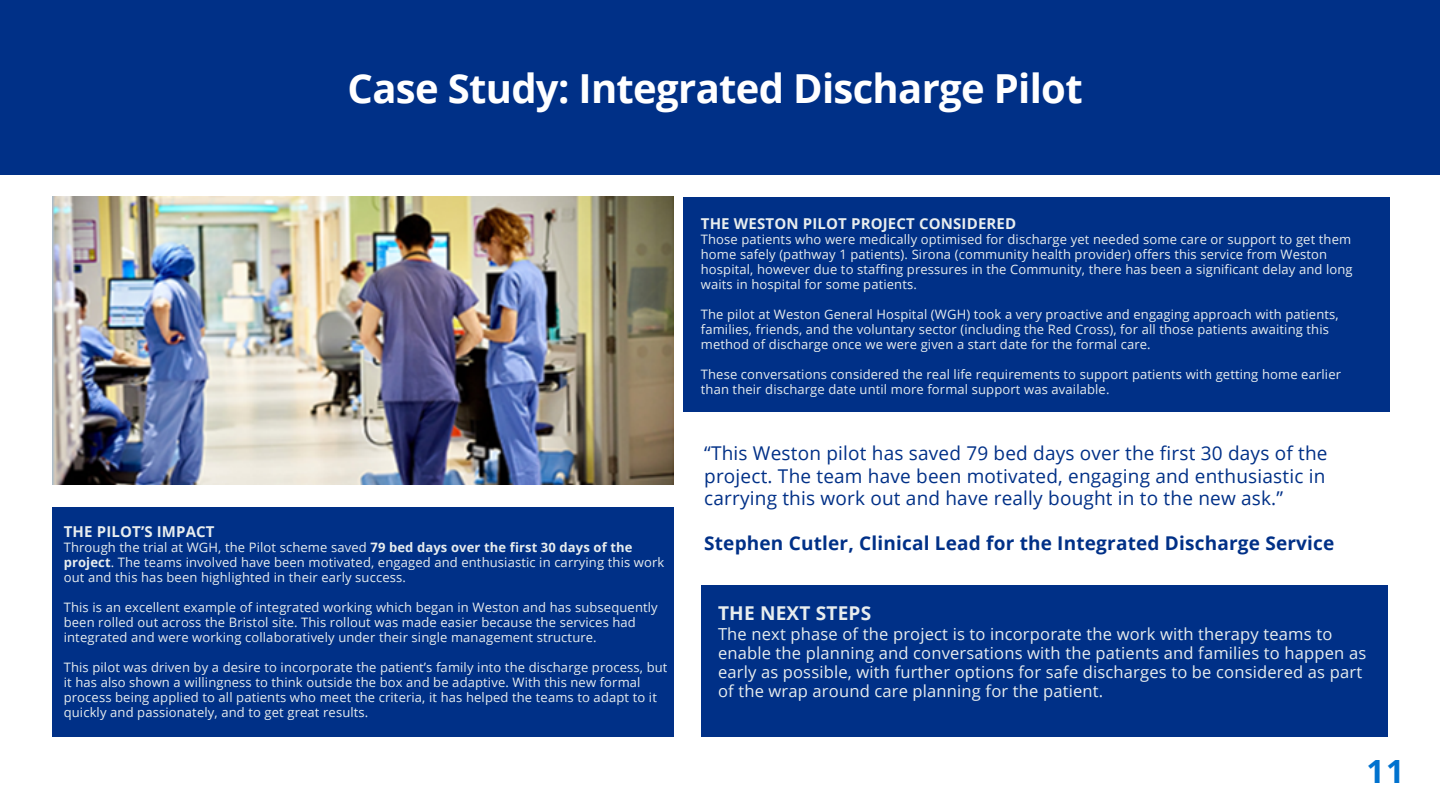
<style>
.page{position:relative;width:1440px;height:810px;background:#fff}
.page>*{position:absolute;margin:0;border:0;box-sizing:border-box;transform-origin:0 0}
.t1{font:700 40px "Open Sans";letter-spacing:-.015em;color:#fff}
.t2{font:700 32px "Open Sans";color:#0072ce}
.t3{font:700 19.1px "Open Sans";letter-spacing:.01em;color:#e8edee}
.t4{font:19px/22.5px "Open Sans";letter-spacing:.01em;color:#003087;text-align:justify}
.t5{font:700 19px "Open Sans";letter-spacing:.01em;color:#003087}
.t6{font:16.5px/19.1px "Open Sans";letter-spacing:.01em;color:#e8edee}
.t7{font:700 15px "Open Sans";letter-spacing:.01em;color:#e8edee}
.t8{font:13px/15px "Open Sans";letter-spacing:.01em;color:#e8edee}
.s1{font-weight:700}
</style>
<div class="page">
<div style="left:0;top:0;width:1439px;height:175px;background:#003087"></div>
<div style="left:683px;top:197px;width:706px;height:215px;background:#003087"></div>
<div style="left:52px;top:507px;width:621px;height:230px;background:#003087"></div>
<div style="left:701px;top:585px;width:686px;height:152px;background:#003087"></div>
<img style="left:52px;top:197px;width:621px;height:288px">
<h1 class="t1" style="left:348px;top:60px;width:737px">Case Study: Integrated Discharge Pilot</h1>
<p class="t7" style="left:64px;top:521px;width:152px">THE PILOT’S IMPACT</p>
<p class="t8" style="left:64px;top:540px;width:602px">Through the trial at WGH, the Pilot scheme saved <span class="s1">79 bed days over the first 30 days of the project</span>. The teams involved have been motivated, engaged and enthusiastic in carrying this work out and this has been highlighted in their early success.</p>
<p class="t8" style="left:64px;top:600px;width:596px">This is an excellent example of integrated working which began in Weston and has subsequently been rolled out across the Bristol site. This rollout was made easier because the services had integrated and were working collaboratively under their single management structure.</p>
<p class="t8" style="left:64px;top:660px;width:605px">This pilot was driven by a desire to incorporate the patient’s family into the discharge process, but it has also shown a willingness to think outside the box and be adaptive. With this new formal process being applied to all patients who meet the criteria, it has helped the teams to adapt to it quickly and passionately, and to get great results.</p>
<p class="t7" style="left:701px;top:213px;width:317px">THE WESTON PILOT PROJECT CONSIDERED</p>
<p class="t8" style="left:701px;top:231px;width:653px">Those patients who were medically optimised for discharge yet needed some care or support to get them home safely (pathway 1 patients). Sirona (community health provider) offers this service from Weston hospital, however due to staffing pressures in the Community, there has been a significant delay and long waits in hospital for some patients.</p>
<p class="t8" style="left:701px;top:306px;width:639px">The pilot at Weston General Hospital (WGH) took a very proactive and engaging approach with patients, families, friends, and the voluntary sector (including the Red Cross), for all those patients awaiting this method of discharge once we were given a start date for the formal care.</p>
<p class="t8" style="left:701px;top:366px;width:642px">These conversations considered the real life requirements to support patients with getting home earlier than their discharge date until more formal support was available.</p>
<h3 class="t4" style="left:704px;top:441px;width:625px">“This Weston pilot has saved 79 bed days over the first 30 days of the project. The team have been motivated, engaging and enthusiastic in carrying this work out and have really bought in to the new ask.”</h3>
<h3 class="t5" style="left:704px;top:530px;width:632px">Stephen Cutler, Clinical Lead for the Integrated Discharge Service</h3>
<h3 class="t3" style="left:718px;top:600px;width:155px">THE NEXT STEPS</h3>
<p class="t6" style="left:718px;top:624px;width:650px">The next phase of the project is to incorporate the work with therapy teams to enable the planning and conversations with the patients and families to happen as early as possible, with further options for safe discharges to be considered as part of the wrap around care planning for the patient.</p>
<h2 class="t2" style="left:1366px;top:749px;width:40px">11</h2>
</div>
